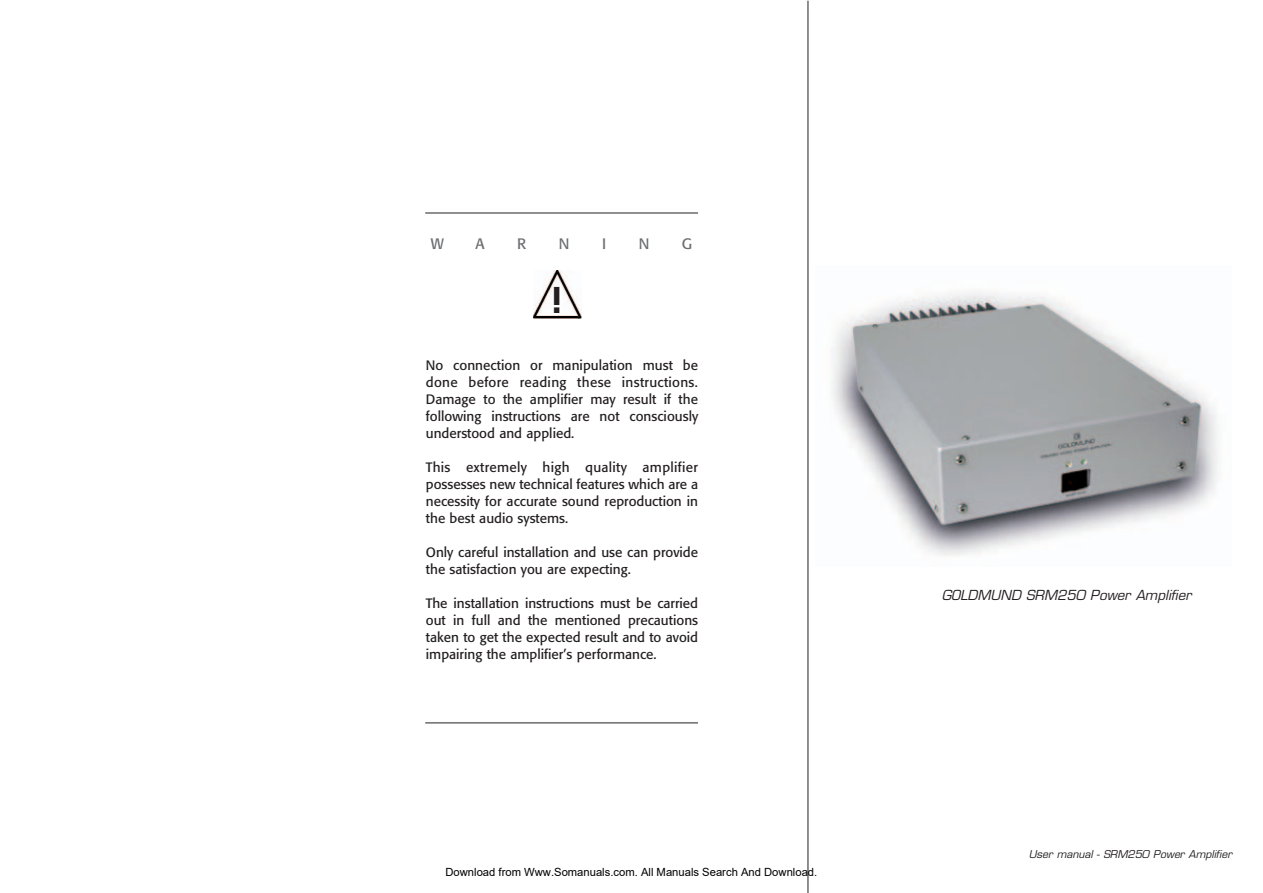
<style>
.page{position:relative;width:1263px;height:893px;background:#fff}
.page>*{position:absolute;margin:0;border:0;box-sizing:border-box;transform-origin:0 0}
.t1{font:700 condensed 36px "Eurostile";color:#231f20}
.t2{font:15px "Formata";color:#6c6d70}
.t3{font:13.5px/17px "Formata";color:#231f20;text-align:justify}
.t4{font:italic 13.5px "Eurostile";color:#231f20}
.t5{font:11.25px "Arial";color:#000}
.t6{font:italic 10.5px "Eurostile";color:#231f20}
</style>
<div class="page">
<img style="left:533px;top:270px;width:48px;height:48px">
<hr style="left:425px;top:213px;width:273px;height:1px;background:#231f20">
<hr style="left:425px;top:722px;width:273px;height:1px;background:#231f20">
<hr style="left:807px;top:1px;width:1px;height:892px;background:#231f20">
<img style="left:832px;top:292px;width:386px;height:264px">
<p class="t2" style="left:431px;top:237px;width:15px">W</p>
<p class="t2" style="left:476px;top:237px;width:11px">A</p>
<p class="t2" style="left:517px;top:237px;width:11px">R</p>
<p class="t2" style="left:559px;top:237px;width:12px">N</p>
<p class="t2" style="left:602px;top:237px;width:6px">I</p>
<p class="t2" style="left:639px;top:237px;width:12px">N</p>
<p class="t2" style="left:682px;top:237px;width:12px">G</p>
<h1 class="t1" style="left:552px;top:287px;width:12px">!</h1>
<p class="t3" style="left:426px;top:358px;width:274px">No connection or manipulation must be done before reading these instructions.<br>Damage to the amplifier may result if the following instructions are not consciously understood and applied.</p>
<p class="t3" style="left:426px;top:460px;width:274px">This extremely high quality amplifier possesses new technical features which are a necessity for accurate sound reproduction in the best audio systems.</p>
<p class="t3" style="left:426px;top:545px;width:274px">Only careful installation and use can provide the satisfaction you are expecting.</p>
<p class="t3" style="left:426px;top:596px;width:274px">The installation instructions must be carried out in full and the mentioned precautions taken to get the expected result and to avoid impairing the amplifier’s performance.</p>
<p class="t5" style="left:445px;top:865px;width:373px">Download from Www.Somanuals.com. All Manuals Search And Download.</p>
<p class="t4" style="left:942px;top:590px;width:251px">GOLDMUND SRM250 Power Amplifier</p>
<p class="t6" style="left:1029px;top:850px;width:205px">User manual - SRM250 Power Amplifier</p>
</div>
